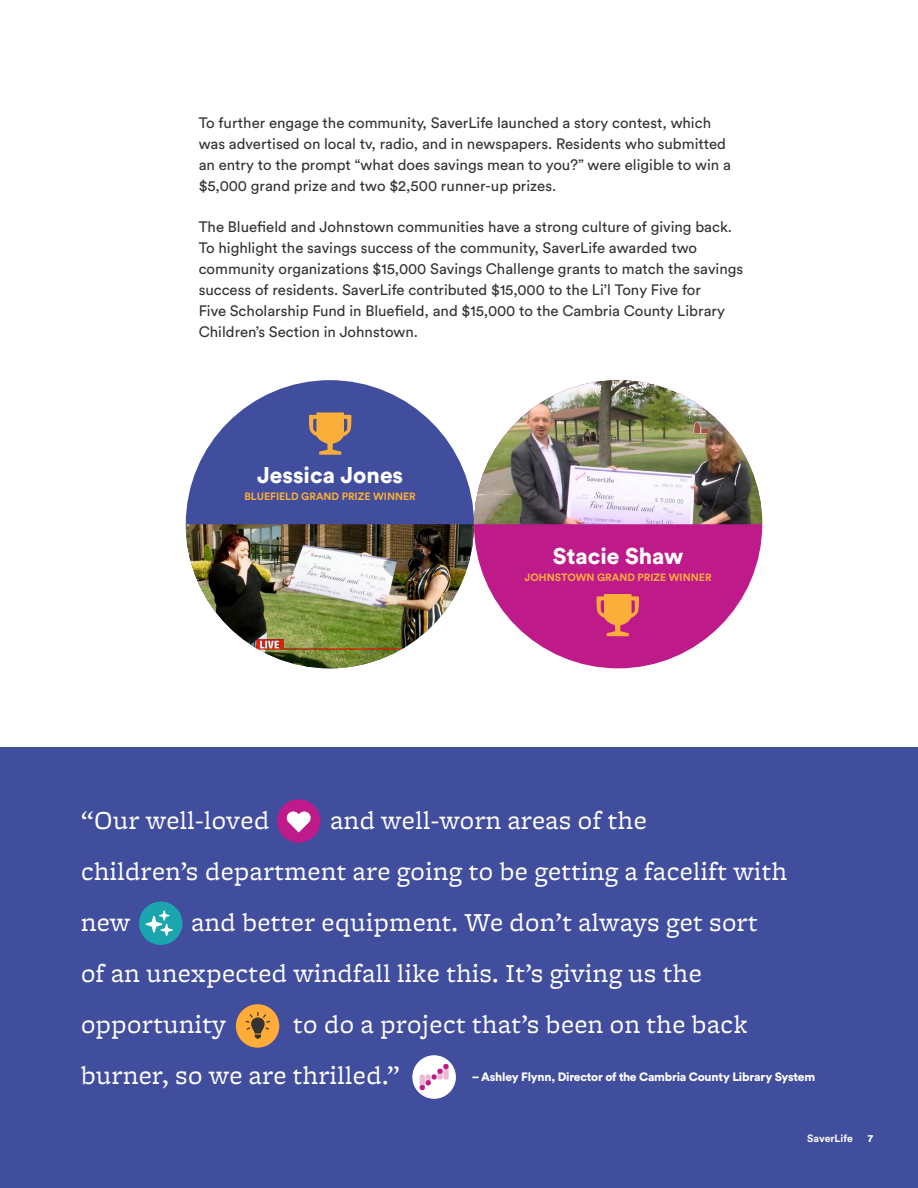
<style>
.page{position:relative;width:918px;height:1188px;background:#fff}
.page>*{position:absolute;margin:0;border:0;box-sizing:border-box;transform-origin:0 0}
.t1{font:27px/51px "Freight Micro";letter-spacing:.02em;color:#fff}
.Small_subheader_-_gr{font:900 22.5px "Circular Std";color:#fff}
.body_text_-_grey_10p{font:15px/21px "Circular Std";color:#323332}
.quote_name{font:900 12px "Circular Std";letter-spacing:-.02em;color:#fff}
.Small_subheader_-_gr-2{font:700 10.5px "Circular Std";color:#fbae39}
.t2{font:700 10.5px "Circular Std";color:#fff}
.Circle_SUBS{font:900 10.5px "Circular Std";color:#fff}
</style>
<div class="page">
<div style="left:0;top:747px;width:918px;height:441px;background:#414d9d"></div>
<div style="left:412px;top:1055px;width:44px;height:44px;background:#fff;border-radius:50%"></div>
<svg style="left:420px;top:1064px;width:29px;height:26px"></svg>
<div style="left:277px;top:799px;width:43px;height:44px;background:#bf1a8a;border-radius:50%"></div>
<svg style="left:286px;top:811px;width:25px;height:22px"></svg>
<div style="left:139px;top:902px;width:43px;height:43px;background:#1ba5af;border-radius:50%"></div>
<svg style="left:145px;top:910px;width:28px;height:26px"></svg>
<div style="left:236px;top:1004px;width:43px;height:44px;background:#ffad38;border-radius:50%"></div>
<svg style="left:246px;top:1012px;width:24px;height:27px"></svg>
<div style="left:186px;top:380px;width:288px;height:288px;background:#414d9d;border-radius:50%"></div>
<img style="left:186px;top:524px;width:288px;height:144px">
<svg style="left:309px;top:412px;width:43px;height:43px"></svg>
<div style="left:474px;top:380px;width:288px;height:288px;background:#bf1a8a;border-radius:50%"></div>
<img style="left:474px;top:380px;width:288px;height:144px">
<svg style="left:596px;top:594px;width:43px;height:42px"></svg>
<p class="body_text_-_grey_10p" style="left:199px;top:112px;width:534px">To further engage the community, SaverLife launched a story contest, which was advertised on local tv, radio, and in newspapers. Residents who submitted an entry to the prompt “what does savings mean to you?” were eligible to win a $5,000 grand prize and two $2,500 runner-up prizes.</p>
<p class="body_text_-_grey_10p" style="left:199px;top:216px;width:546px">The Bluefield and Johnstown communities have a strong culture of giving back.<br>To highlight the savings success of the community, SaverLife awarded two community organizations $15,000 Savings Challenge grants to match the savings success of residents. SaverLife contributed $15,000 to the Li’l Tony Five for<br>Five Scholarship Fund in Bluefield, and $15,000 to the Cambria County Library Children’s Section in Johnstown.</p>
<p class="Small_subheader_-_gr" style="left:257px;top:461px;width:147px">Jessica Jones</p>
<p class="Small_subheader_-_gr-2" style="left:245px;top:490px;width:173px">BLUEFIELD GRAND PRIZE WINNER</p>
<p class="Small_subheader_-_gr" style="left:553px;top:541px;width:132px">Stacie Shaw</p>
<p class="Small_subheader_-_gr-2" style="left:525px;top:571px;width:188px">JOHNSTOWN GRAND PRIZE WINNER</p>
<p class="t1" style="left:81px;top:796px;width:708px;text-indent:249px">and well-worn areas of the<br>children’s department are going to be getting a facelift with new</p>
<p class="t1" style="left:81px;top:796px;width:190px">“Our well-loved</p>
<p class="t1" style="left:81px;top:898px;width:678px;text-indent:110px">and better equipment. We don’t always get sort of an unexpected windfall like this. It’s giving us the opportunity</p>
<p class="t1" style="left:81px;top:1000px;width:668px;text-indent:212px">to do a project that’s been on the back burner, so we are thrilled.”</p>
<p class="quote_name" style="left:472px;top:1069px;width:345px">– Ashley Flynn, Director of the Cambria County Library System</p>
<p class="t2" style="left:807px;top:1132px;width:47px">SaverLife</p>
<p class="Circle_SUBS" style="left:868px;top:1132px;width:7px">7</p>
</div>
